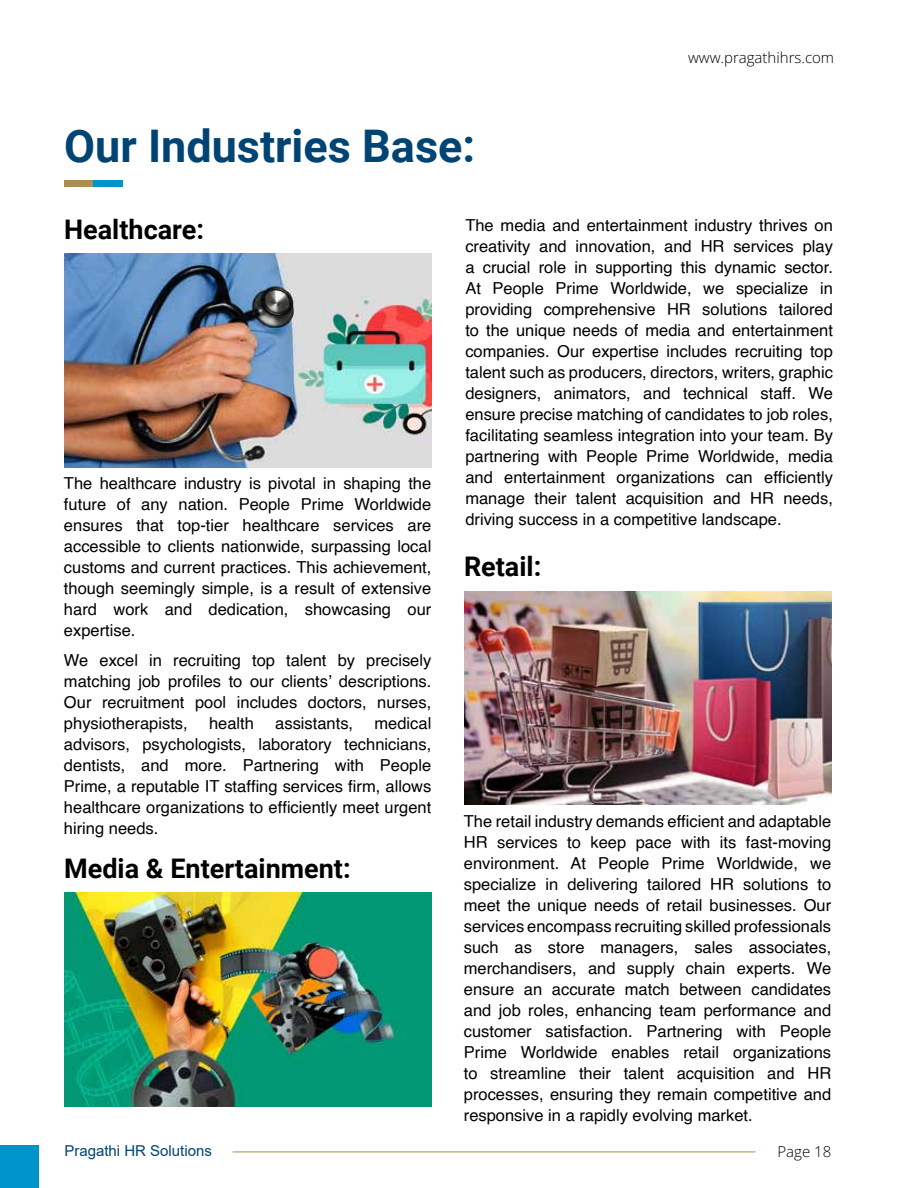
<style>
.page{position:relative;width:918px;height:1188px;background:#fff}
.page>*{position:absolute;margin:0;border:0;box-sizing:border-box;transform-origin:0 0}
.t1{font:700 45px "Roboto";color:#004474}
.t2{font:700 27px "Roboto";color:#000}
.t3{font:16.5px/21px "Helvetica";color:#000;text-align:justify}
.t4{font:300 15px "Open Sans";color:#000}
.t5{font:15px "Arial";color:#004474}
</style>
<div class="page">
<div style="left:64px;top:180px;width:31px;height:7px;background:#aa8d52"></div>
<div style="left:93px;top:180px;width:30px;height:7px;background:#0095ca"></div>
<img style="left:64px;top:254px;width:367px;height:213px">
<img style="left:464px;top:591px;width:367px;height:214px">
<img style="left:64px;top:892px;width:367px;height:214px">
<hr style="left:233px;top:1152px;width:523px;height:1px;background:#aa8d52">
<div style="left:0;top:1145px;width:39px;height:43px;background:#0095ca"></div>
<h1 class="t1" style="left:64px;top:114px;width:413px">Our Industries Base:</h1>
<p class="t4" style="left:688px;top:47px;width:148px">www.pragathihrs.com</p>
<h2 class="t2" style="left:64px;top:211px;width:141px">Healthcare:</h2>
<p class="t3" style="left:64px;top:473px;width:369px">The healthcare industry is pivotal in shaping the future of any nation. People Prime Worldwide ensures that top-tier healthcare services are accessible to clients nationwide, surpassing local customs and current practices. This achievement, though seemingly simple, is a result of extensive hard work and dedication, showcasing our expertise.</p>
<p class="t3" style="left:64px;top:650px;width:369px">We excel in recruiting top talent by precisely matching job profiles to our clients’ descriptions.<br>Our recruitment pool includes doctors, nurses, physiotherapists,</p>
<p class="t3" style="left:64px;top:713px;width:369px;text-indent:311px">medical advisors, psychologists, laboratory technicians, dentists, and more. Partnering with People Prime, a reputable IT staffing services firm, allows healthcare organizations to efficiently meet urgent hiring needs.</p>
<p class="t3" style="left:209px;top:713px;width:46px">health</p>
<p class="t3" style="left:275px;top:713px;width:79px">assistants,</p>
<h2 class="t2" style="left:64px;top:849px;width:288px">Media &amp; Entertainment:</h2>
<p class="t3" style="left:465px;top:216px;width:369px">The media and entertainment industry thrives on creativity and innovation, and HR services play a crucial role in supporting this dynamic sector.<br>At People Prime Worldwide, we specialize in providing comprehensive HR solutions tailored to the unique needs of media and entertainment companies. Our expertise includes recruiting top talent such as producers, directors, writers, graphic designers, animators, and technical staff. We ensure precise matching of candidates to job roles, facilitating seamless integration into your team. By partnering with People Prime Worldwide, media and entertainment organizations can efficiently manage their talent acquisition and HR needs, driving success in a competitive landscape.</p>
<h2 class="t2" style="left:464px;top:548px;width:79px">Retail:</h2>
<p class="t3" style="left:464px;top:811px;width:369px">The retail industry demands efficient and adaptable HR services to keep pace with its fast-moving environment. At People Prime Worldwide, we specialize in delivering tailored HR solutions to meet the unique needs of retail businesses. Our services encompass recruiting skilled professionals such as store managers, sales associates, merchandisers, and supply chain experts. We ensure an accurate match between candidates and job roles, enhancing team performance and customer satisfaction. Partnering with People Prime Worldwide enables retail organizations to streamline their talent acquisition and HR processes, ensuring they remain competitive and responsive in a rapidly evolving market.</p>
<p class="t5" style="left:64px;top:1141px;width:149px">Pragathi HR Solutions</p>
<p class="t4" style="left:777px;top:1141px;width:55px">Page 18</p>
</div>
